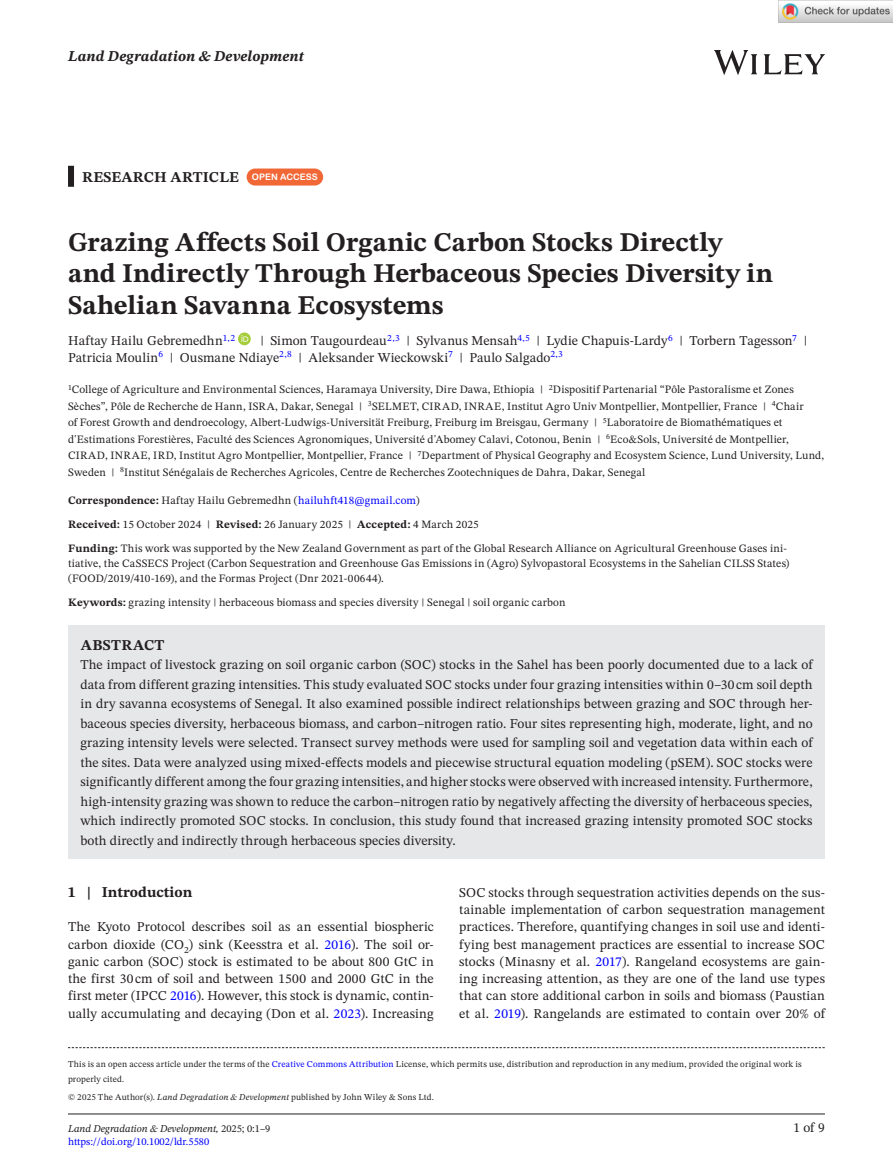
<style>
.page{position:relative;width:893px;height:1174px;background:#fff}
.page>*{position:absolute;margin:0;border:0;box-sizing:border-box;transform-origin:0 0}
.t1{font:700 27px/31.5px "STIX Two Text";color:#231f20}
.t2{font:700 15px "STIX Two Text";letter-spacing:.01em;color:#231f20}
.t3{font:italic 700 15px "STIX Two Text";letter-spacing:.01em;color:#231f20}
.t4{font:13.5px/17.2px "STIX Two Text";letter-spacing:.01em;color:#231f20;text-align:justify}
.t5{font:11.25px/16.5px "STIX Two Text";letter-spacing:.015em;color:#231f20}
.t6{font:10.5px/12.6px "STIX Two Text";color:#00f}
.t7{font:9px/15px "STIX Two Text";letter-spacing:.02em;color:#231f20}
.s1{font-family:"Arial Rounded MT Bold";font-weight:400;font-size:9px;color:#fff}
.s2{font-weight:700}
.s3{color:#00f}
.s4{font-style:italic}
.s5{font-style:italic;color:#231f20}
.s6{color:#231f20}
</style>
<div class="page">
<hr style="left:68px;top:1113px;width:757px;height:1px;background:#231f20">
<img style="left:714px;top:51px;width:111px;height:23px">
<div style="left:68px;top:166px;width:6px;height:21px;background:#231f20"></div>
<div style="left:68px;top:625px;width:757px;height:42px;background:#e6e7e9"></div>
<div style="left:68px;top:644px;width:757px;height:214px;background:#e6e7e9"></div>
<div style="left:247px;top:168px;width:76px;height:17px;background:#f16736;border-radius:9px"></div>
<svg style="left:238px;top:332px;width:13px;height:13px"></svg>
<svg style="left:241px;top:335px;width:7px;height:7px"></svg>
<svg style="left:68px;top:1047px;width:757px;height:1px"></svg>
<img style="left:779px;top:0;width:114px;height:23px">
<p class="t3" style="left:68px;top:46px;width:237px">Land Degradation &amp; Development</p>
<p class="t2" style="left:82px;top:166px;width:237px">RESEARCH ARTICLE <span class="s1">OPEN ACCESS</span></p>
<h1 class="t1" style="left:68px;top:227px;width:707px">Grazing Affects Soil Organic Carbon Stocks Directly and Indirectly Through Herbaceous Species Diversity in<br>Sahelian Savanna Ecosystems</h1>
<p class="t4" style="left:68px;top:332px;width:168px">Haftay Hailu Gebremedhn<sup>1,2</sup></p>
<p class="t4" style="left:68px;top:332px;width:741px;line-height:16.5px;text-indent:192px">| Simon Taugourdeau<sup>2,3</sup> | Sylvanus Mensah<sup>4,5</sup> | Lydie Chapuis-Lardy<sup>6</sup> | Torbern Tagesson<sup>7</sup> |<br>Patricia Moulin<sup>6</sup> | Ousmane Ndiaye<sup>2,8</sup> | Aleksander Wieckowski<sup>7</sup> | Paulo Salgado<sup>2,3</sup></p>
<p class="t5" style="left:68px;top:381px;width:758px"><sup>1</sup>College of Agriculture and Environmental Sciences, Haramaya University, Dire Dawa, Ethiopia | <sup>2</sup>Dispositif Partenarial “Pôle Pastoralisme et Zones Sèches”, Pôle de Recherche de Hann, ISRA, Dakar, Senegal | <sup>3</sup>SELMET, CIRAD, INRAE, Institut Agro Univ Montpellier, Montpellier, France | <sup>4</sup>Chair<br>of Forest Growth and dendroecology, Albert-Ludwigs-Universität Freiburg, Freiburg im Breisgau, Germany | <sup>5</sup>Laboratoire de Biomathématiques et d'Estimations Forestières, Faculté des Sciences Agronomiques, Université d'Abomey Calavi, Cotonou, Benin | <sup>6</sup>Eco&amp;Sols, Université de Montpellier, CIRAD, INRAE, IRD, Institut Agro Montpellier, Montpellier, France | <sup>7</sup>Department of Physical Geography and Ecosystem Science, Lund University, Lund, Sweden | <sup>8</sup>Institut Sénégalais de Recherches Agricoles, Centre de Recherches Zootechniques de Dahra, Dakar, Senegal</p>
<p class="t5" style="left:68px;top:488px;width:720px;line-height:24px"><span class="s2">Correspondence:</span> Haftay Hailu Gebremedhn (<span class="s3">hailuhft418@gmail.com</span>)<br><span class="s2">Received:</span> 15 October 2024 | <span class="s2">Revised:</span> 26 January 2025 | <span class="s2">Accepted:</span> 4 March 2025<br><span class="s2">Funding:</span> This work was supported by the New Zealand Government as part of the Global Research Alliance on Agricultural Greenhouse Gases ini-</p>
<p class="t5" style="left:68px;top:555px;width:723px;line-height:15px">tiative, the CaSSECS Project (Carbon Sequestration and Greenhouse Gas Emissions in (Agro) Sylvopastoral Ecosystems in the Sahelian CILSS States) (FOOD/2019/410-169), and the Formas Project (Dnr 2021-00644).</p>
<p class="t5" style="left:68px;top:594px;width:499px"><span class="s2">Keywords:</span> grazing intensity | herbaceous biomass and species diversity | Senegal | soil organic carbon</p>
<p class="t2" style="left:81px;top:634px;width:85px">ABSTRACT</p>
<p class="t4" style="left:80px;top:655px;width:734px;line-height:19.5px">The impact of livestock grazing on soil organic carbon (SOC) stocks in the Sahel has been poorly documented due to a lack of data from different grazing intensities. This study evaluated SOC stocks under four grazing intensities within 0–30cm soil depth in dry savanna ecosystems of Senegal. It also examined possible indirect relationships between grazing and SOC through her&shy;baceous species diversity, herbaceous biomass, and carbon–nitrogen ratio. Four sites representing high, moderate, light, and no grazing intensity levels were selected. Transect survey methods were used for sampling soil and vegetation data within each of the sites. Data were analyzed using mixed-effects models and piecewise structural equation modeling (pSEM). SOC stocks were significantly different among the four grazing intensities, and higher stocks were observed with increased intensity. Furthermore, high-intensity grazing was shown to reduce the carbon–nitrogen ratio by negatively affecting the diversity of herbaceous species, which indirectly promoted SOC stocks. In conclusion, this study found that increased grazing intensity promoted SOC stocks both directly and indirectly through herbaceous species diversity.</p>
<p class="t2" style="left:68px;top:881px;width:126px">1 | Introduction</p>
<p class="t4" style="left:68px;top:918px;width:367px">The Kyoto Protocol describes soil as an essential biospheric carbon dioxide (CO<sub>2</sub>) sink (Keesstra et al. <span class="s3">2016</span>). The soil or&shy;ganic carbon (SOC) stock is estimated to be about 800 GtC in the first 30 cm of soil and between 1500 and 2000 GtC in the first meter (IPCC <span class="s3">2016</span>). However, this stock is dynamic, contin&shy;ually accumulating and decaying (Don et al. <span class="s3">2023</span>). Increasing</p>
<p class="t4" style="left:459px;top:883px;width:367px">SOC stocks through sequestration activities depends on the sus&shy;tainable implementation of carbon sequestration management practices. Therefore, quantifying changes in soil use and identi&shy;fying best management practices are essential to increase SOC stocks (Minasny et al. <span class="s3">2017</span>). Rangeland ecosystems are gain&shy;ing increasing attention, as they are one of the land use types that can store additional carbon in soils and biomass (Paustian et al. <span class="s3">2019</span>). Rangelands are estimated to contain over 20% of</p>
<p class="t7" style="left:68px;top:1056px;width:735px">This is an open access article under the terms of the <span class="s3">Creative Commons Attribution</span> License, which permits use, distribution and reproduction in any medium, provided the original work is properly cited.</p>
<p class="t7" style="left:68px;top:1089px;width:368px">© 2025 The Author(s). <span class="s4">Land Degradation &amp; Development</span> published by John Wiley &amp; Sons Ltd.</p>
<p class="t6" style="left:68px;top:1122px;width:204px"><span class="s5">Land Degradation &amp; Development,</span> <span class="s6">2025; 0:1–9 </span>https://doi.org/10.1002/ldr.5580</p>
<p class="t4" style="left:793px;top:1119px;width:33px">1 of 9</p>
</div>
